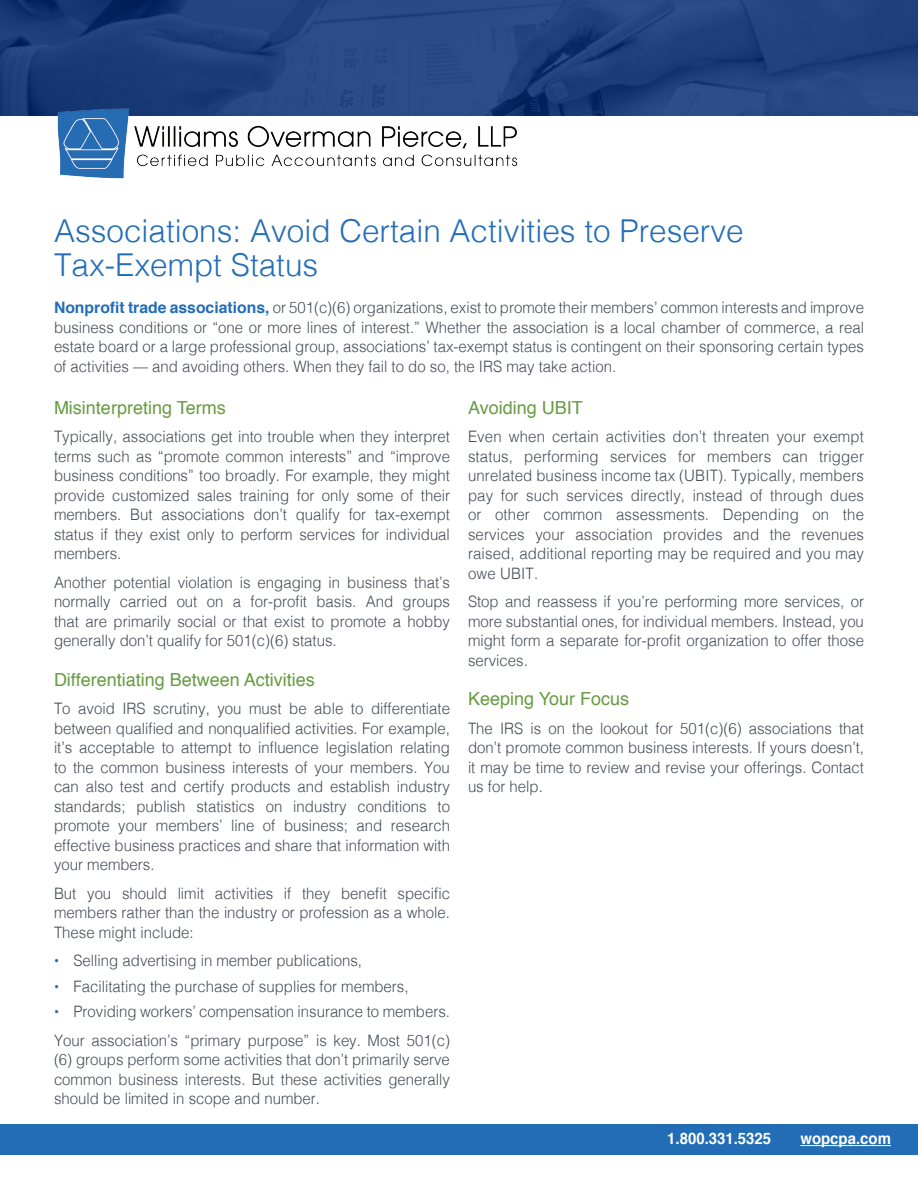
<style>
.page{position:relative;width:918px;height:1188px;background:#fff}
.page>*{position:absolute;margin:0;border:0;box-sizing:border-box;transform-origin:0 0}
.author_text{font:300 31.5px/34.5px "Helvetica";color:#226db6}
.Subheads{font:18px "Helvetica";color:#669c41}
.Body_Copy{font:300 15.75px/19.5px "Helvetica";color:#464b54;text-align:justify;scale:.95 1}
.Bulleted_Body_Copy{font:300 15.75px "Helvetica";color:#464b54;scale:.95 1}
.Indents{font:700 15.75px "Helvetica";color:#fff;scale:.95 1}
.s1{font-weight:700;color:#226db6}
.s2{font-weight:700;font-size:15px;color:#226db6}
</style>
<div class="page">
<img style="left:0;top:0;width:918px;height:116px">
<img style="left:54px;top:102px;width:466px;height:77px">
<div style="left:0;top:1124px;width:918px;height:30px;background:#226db6"></div>
<hr style="left:800px;top:1145px;width:91px;height:1px;background:#fff">
<p class="author_text" style="left:54px;top:211px;width:691px">Associations: Avoid Certain Activities to Preserve<br>Tax-Exempt Status</p>
<p class="Body_Copy" style="left:54px;top:297px;width:854px"><span class="s1">Nonprofit trade associations,</span> or 501(c)(6) organizations, exist to promote their members’ common interests and improve business conditions or “one or more lines of interest.” Whether the association is a local chamber of commerce, a real estate board or a large professional group, associations’ tax-exempt status is contingent on their sponsoring certain types of activities — and avoiding others. When they fail to do so, the IRS may take action.</p>
<p class="Subheads" style="left:54px;top:393px;width:173px">Misinterpreting Terms</p>
<p class="Body_Copy" style="left:54px;top:426px;width:418px">Typically, associations get into trouble when they interpret terms such as “promote common interests” and “improve business conditions” too broadly. For example, they might provide customized sales training for only some of their members. But associations don’t qualify for tax-exempt status if they exist only to perform services for individual members.</p>
<p class="Body_Copy" style="left:54px;top:571px;width:418px">Another potential violation is engaging in business that’s normally carried out on a for-profit basis. And groups that are primarily social or that exist to promote a hobby generally don’t qualify for 501(c)(6) status.</p>
<p class="Subheads" style="left:54px;top:666px;width:262px">Differentiating Between Activities</p>
<p class="Body_Copy" style="left:54px;top:698px;width:418px">To avoid IRS scrutiny, you must be able to differentiate between qualified and nonqualified activities. For example, it’s acceptable to attempt to influence legislation relating to the common business interests of your members. You can also test and certify products and establish industry standards; publish statistics on industry conditions to promote your members’ line of business; and research effective business practices and share that information with your members.</p>
<p class="Body_Copy" style="left:54px;top:882px;width:418px">But you should limit activities if they benefit specific members rather than the industry or profession as a whole.<br>These might include:</p>
<p class="Bulleted_Body_Copy" style="left:54px;top:947px;width:326px"><span class="s2">•</span> Selling advertising in member publications,</p>
<p class="Bulleted_Body_Copy" style="left:54px;top:973px;width:375px"><span class="s2">•</span> Facilitating the purchase of supplies for members,</p>
<p class="Bulleted_Body_Copy" style="left:54px;top:998px;width:418px"><span class="s2">•</span> Providing workers’ compensation insurance to members.</p>
<p class="Body_Copy" style="left:54px;top:1029px;width:418px">Your association’s “primary purpose” is key. Most 501(c) (6) groups perform some activities that don’t primarily serve common business interests. But these activities generally should be limited in scope and number.</p>
<p class="Subheads" style="left:468px;top:393px;width:116px">Avoiding UBIT</p>
<p class="Body_Copy" style="left:468px;top:426px;width:418px">Even when certain activities don’t threaten your exempt status, performing services for members can trigger unrelated business income tax (UBIT). Typically, members pay for such services directly, instead of through dues or other common assessments. Depending on the services your association provides and the revenues raised, additional reporting may be required and you may owe UBIT.</p>
<p class="Body_Copy" style="left:468px;top:591px;width:418px">Stop and reassess if you’re performing more services, or more substantial ones, for individual members. Instead, you might form a separate for-profit organization to offer those services.</p>
<p class="Subheads" style="left:468px;top:685px;width:163px">Keeping Your Focus</p>
<p class="Body_Copy" style="left:468px;top:717px;width:418px">The IRS is on the lookout for 501(c)(6) associations that don’t promote common business interests. If yours doesn’t, it may be time to review and revise your offerings. Contact us for help.</p>
<p class="Indents" style="left:667px;top:1126px;width:111px">1.800.331.5325</p>
<p class="Indents" style="left:800px;top:1126px;width:97px">wopcpa.com</p>
</div>
